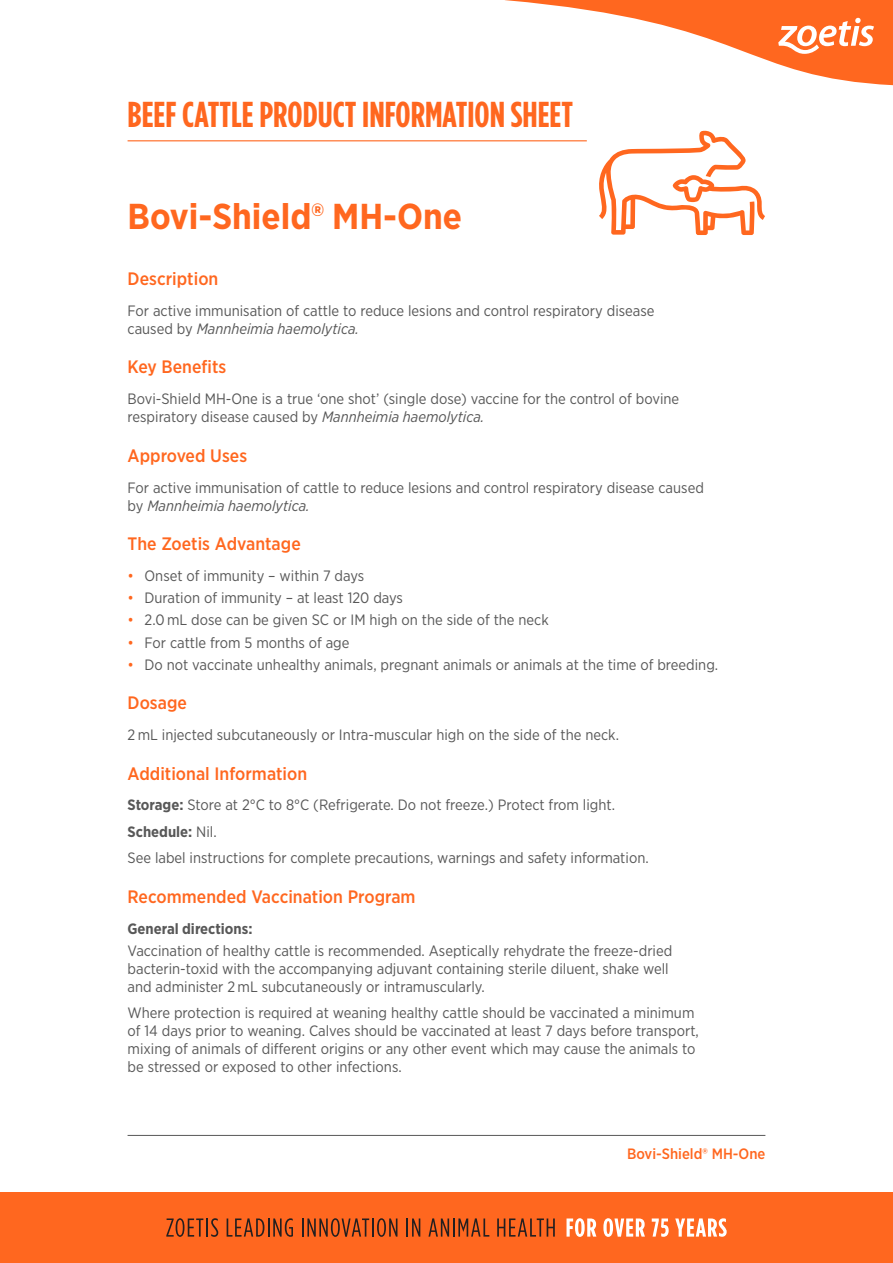
<style>
.page{position:relative;width:893px;height:1263px;background:#fff}
.page>*{position:absolute;margin:0;border:0;box-sizing:border-box;transform-origin:0 0}
.t1{font:700 36px "Gotham Condensed";color:#ff671f}
.t2{font:700 36px "Gotham Narrow";color:#ff671f}
.t3{font:500 18px "Gotham Narrow";color:#ff671f}
.t4{font:15px/18px "Gotham Narrow";color:#585858}
.t5{font:700 15px "Gotham Narrow";color:#585858}
.t6{font:500 15px "Gotham Narrow";color:#ff671f}
.s1{font-style:italic}
.s2{color:#ff671f}
.s3{font-weight:700}
.s4{font-weight:400}
</style>
<div class="page">
<div style="left:0;top:1192px;width:893px;height:71px;background:#ff671f"></div>
<svg style="left:166px;top:1218px;width:52px;height:19px"></svg>
<svg style="left:227px;top:1218px;width:66px;height:19px"></svg>
<svg style="left:302px;top:1218px;width:95px;height:19px"></svg>
<svg style="left:406px;top:1218px;width:14px;height:18px"></svg>
<svg style="left:428px;top:1218px;width:61px;height:18px"></svg>
<svg style="left:497px;top:1218px;width:58px;height:18px"></svg>
<svg style="left:566px;top:1218px;width:30px;height:19px"></svg>
<svg style="left:603px;top:1218px;width:42px;height:19px"></svg>
<svg style="left:652px;top:1218px;width:17px;height:19px"></svg>
<svg style="left:675px;top:1218px;width:52px;height:19px"></svg>
<svg style="left:505px;top:0;width:388px;height:85px"></svg>
<hr style="left:128px;top:1135px;width:637px;height:1px;background:#585858">
<svg style="left:599px;top:131px;width:166px;height:104px"></svg>
<hr style="left:128px;top:140px;width:459px;height:1px;background:#ff671f">
<p class="t1" style="left:128px;top:93px;width:447px">BEEF CATTLE PRODUCT INFORMATION SHEET</p>
<p class="t2" style="left:128px;top:193px;width:336px">Bovi-Shield® MH-One</p>
<p class="t3" style="left:128px;top:267px;width:92px">Description</p>
<p class="t4" style="left:128px;top:301px;width:528px">For active immunisation of cattle to reduce lesions and control respiratory disease caused by <span class="s1">Mannheimia haemolytica.</span></p>
<p class="t3" style="left:128px;top:356px;width:100px">Key Benefits</p>
<p class="t4" style="left:128px;top:390px;width:553px">Bovi-Shield MH-One is a true ‘one shot’ (single dose) vaccine for the control of bovine respiratory disease caused by <span class="s1">Mannheimia haemolytica.</span></p>
<p class="t3" style="left:128px;top:444px;width:121px">Approved Uses</p>
<p class="t4" style="left:128px;top:478px;width:578px">For active immunisation of cattle to reduce lesions and control respiratory disease caused by <span class="s1">Mannheimia haemolytica.</span></p>
<p class="t3" style="left:128px;top:532px;width:175px">The Zoetis Advantage</p>
<p class="t4" style="left:128px;top:566px;width:238px"><span class="s2">•</span> Onset of immunity – within 7 days</p>
<p class="t4" style="left:128px;top:588px;width:277px"><span class="s2">•</span> Duration of immunity – at least 120 days</p>
<p class="t4" style="left:128px;top:611px;width:423px"><span class="s2">•</span> 2.0 mL dose can be given SC or IM high on the side of the neck</p>
<p class="t4" style="left:128px;top:633px;width:223px"><span class="s2">•</span> For cattle from 5 months of age</p>
<p class="t4" style="left:128px;top:655px;width:592px"><span class="s2">•</span> Do not vaccinate unhealthy animals, pregnant animals or animals at the time of breeding.</p>
<p class="t3" style="left:128px;top:691px;width:61px">Dosage</p>
<p class="t4" style="left:128px;top:725px;width:493px">2 mL injected subcutaneously or Intra-muscular high on the side of the neck.</p>
<p class="t3" style="left:128px;top:762px;width:181px">Additional Information</p>
<p class="t4" style="left:128px;top:796px;width:489px"><span class="s3">Storage:</span> Store at 2°C to 8°C (Refrigerate. Do not freeze.) Protect from light.</p>
<p class="t5" style="left:128px;top:822px;width:91px">Schedule: <span class="s4">Nil.</span></p>
<p class="t4" style="left:128px;top:849px;width:523px">See label instructions for complete precautions, warnings and safety information.</p>
<p class="t3" style="left:128px;top:885px;width:290px">Recommended Vaccination Program</p>
<p class="t5" style="left:128px;top:919px;width:126px">General directions:</p>
<p class="t4" style="left:128px;top:941px;width:546px">Vaccination of healthy cattle is recommended. Aseptically rehydrate the freeze-dried bacterin-toxid with the accompanying adjuvant containing sterile diluent, shake well and administer 2 mL subcutaneously or intramuscularly.</p>
<p class="t4" style="left:128px;top:1004px;width:573px">Where protection is required at weaning healthy cattle should be vaccinated a minimum of 14 days prior to weaning. Calves should be vaccinated at least 7 days before transport, mixing of animals of different origins or any other event which may cause the animals to be stressed or exposed to other infections.</p>
<p class="t6" style="left:627px;top:1145px;width:140px">Bovi-Shield® MH-One</p>
</div>
